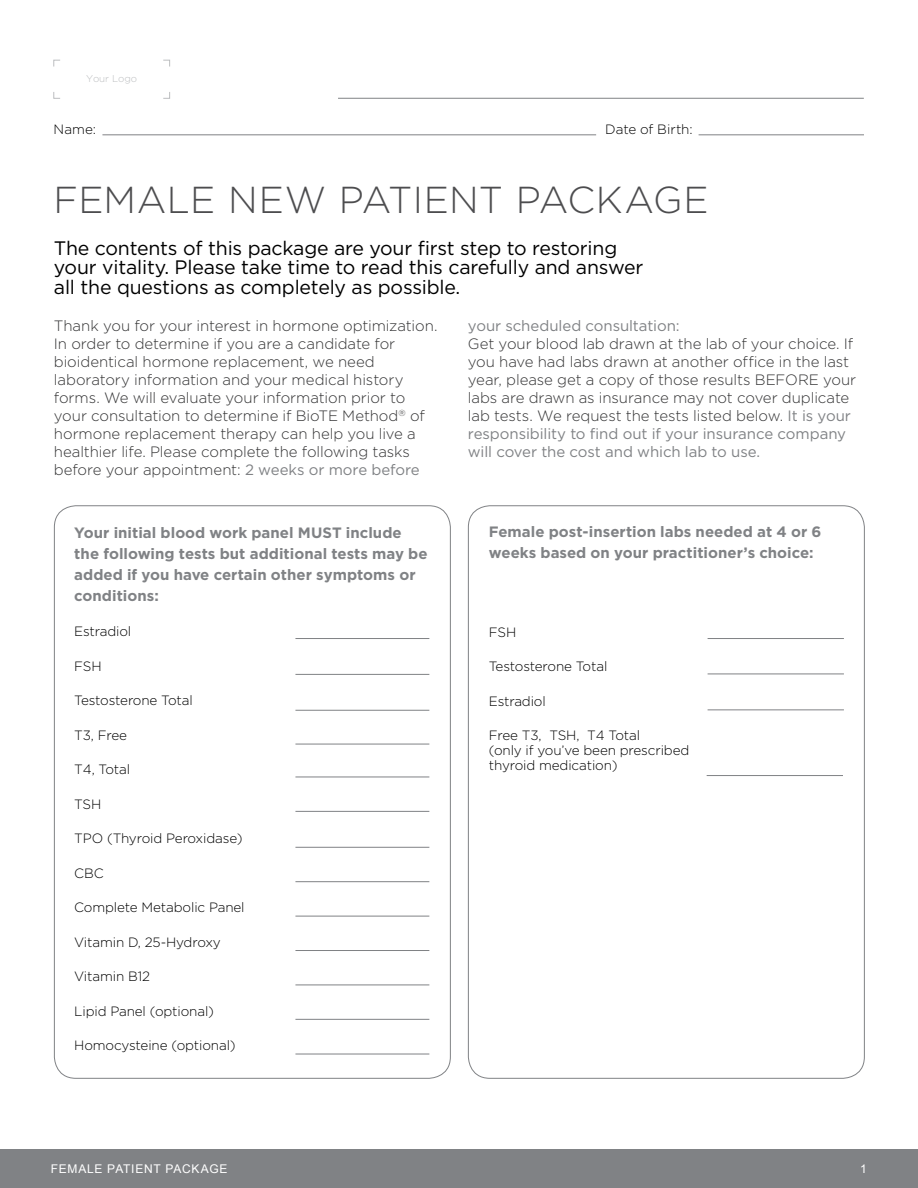
<style>
.page{position:relative;width:918px;height:1188px;background:#fff}
.page>*{position:absolute;margin:0;border:0;box-sizing:border-box;transform-origin:0 0}
.t1{font:300 37.5px "Gotham";letter-spacing:.005em;color:#4d4d4f}
.t2{font:19.5px/19.5px "Gotham";letter-spacing:-.01em;color:#000}
.t3{font:300 15px/18px "Gotham";letter-spacing:-.005em;color:#333334}
.t4{font:700 15px/21px "Gotham";color:#808285}
.t5{font:15px "Gotham";letter-spacing:-.005em;color:#808285}
.t6{font:300 13.5px/15px "Gotham";letter-spacing:-.01em;color:#000}
.t7{font:12px "Arial";letter-spacing:.06em;color:#fff}
.t8{font:300 9.9px "Gotham";letter-spacing:-.01em;color:#bcbec0}
.s1{font-weight:400;color:#808285}
</style>
<div class="page">
<div style="left:0;top:1150px;width:918px;height:38px;background:#808285"></div>
<hr style="left:102px;top:134px;width:494px;height:1px;background:#808285">
<hr style="left:699px;top:134px;width:165px;height:1px;background:#808285">
<hr style="left:338px;top:98px;width:526px;height:1px;background:#808285">
<svg style="left:163px;top:60px;width:7px;height:7px"></svg>
<svg style="left:163px;top:92px;width:7px;height:7px"></svg>
<svg style="left:53px;top:60px;width:7px;height:7px"></svg>
<svg style="left:53px;top:92px;width:7px;height:7px"></svg>
<hr style="left:708px;top:638px;width:136px;height:1px;background:#808285">
<hr style="left:708px;top:674px;width:136px;height:1px;background:#808285">
<hr style="left:708px;top:709px;width:136px;height:1px;background:#808285">
<hr style="left:295px;top:710px;width:134px;height:1px;background:#808285">
<hr style="left:295px;top:638px;width:134px;height:1px;background:#808285">
<hr style="left:295px;top:674px;width:134px;height:1px;background:#808285">
<hr style="left:295px;top:985px;width:134px;height:1px;background:#808285">
<hr style="left:295px;top:1019px;width:134px;height:1px;background:#808285">
<hr style="left:295px;top:916px;width:134px;height:1px;background:#808285">
<hr style="left:295px;top:950px;width:134px;height:1px;background:#808285">
<hr style="left:295px;top:847px;width:134px;height:1px;background:#808285">
<hr style="left:295px;top:881px;width:134px;height:1px;background:#808285">
<hr style="left:295px;top:777px;width:134px;height:1px;background:#808285">
<hr style="left:295px;top:811px;width:134px;height:1px;background:#808285">
<hr style="left:295px;top:744px;width:134px;height:1px;background:#808285">
<hr style="left:295px;top:1054px;width:134px;height:1px;background:#808285">
<hr style="left:707px;top:775px;width:136px;height:1px;background:#808285">
<p class="t8" style="left:86px;top:73px;width:52px">Your Logo</p>
<p class="t6" style="left:54px;top:122px;width:44px">Name:</p>
<p class="t6" style="left:605px;top:122px;width:89px">Date of Birth:</p>
<h1 class="t1" style="left:54px;top:179px;width:657px">FEMALE NEW PATIENT PACKAGE</h1>
<h2 class="t2" style="left:54px;top:238px;width:591px">The contents of this package are your first step to restoring your vitality. Please take time to read this carefully and answer all the questions as completely as possible.</h2>
<p class="t3" style="left:54px;top:316px;width:385px">Thank you for your interest in hormone optimization.<br>In order to determine if you are a candidate for bioidentical hormone replacement, we need laboratory information and your medical history forms. We will evaluate your information prior to your consultation to determine if BioTE Method<sup>®</sup> of hormone replacement therapy can help you live a healthier life. Please complete the following tasks before your appointment: <span class="s1">2 weeks or more before</span></p>
<p class="t5" style="left:468px;top:318px;width:213px">your scheduled consultation:</p>
<p class="t3" style="left:468px;top:335px;width:390px">Get your blood lab drawn at the lab of your choice. If you have had labs drawn at another office in the last year, please get a copy of those results BEFORE your labs are drawn as insurance may not cover duplicate lab tests. We request the tests listed below. <span class="s1">It is your responsibility to find out if your insurance company will cover the cost and which lab to use.</span></p>
<p class="t4" style="left:74px;top:522px;width:355px">Your initial blood work panel MUST include the following tests but additional tests may be added if you have certain other symptoms or conditions:</p>
<p class="t6" style="left:74px;top:624px;width:59px">Estradiol</p>
<p class="t6" style="left:74px;top:658px;width:29px">FSH</p>
<p class="t6" style="left:74px;top:693px;width:120px">Testosterone Total</p>
<p class="t6" style="left:74px;top:727px;width:54px">T3, Free</p>
<p class="t6" style="left:74px;top:762px;width:57px">T4, Total</p>
<p class="t6" style="left:74px;top:796px;width:29px">TSH</p>
<p class="t6" style="left:74px;top:831px;width:170px">TPO (Thyroid Peroxidase)</p>
<p class="t6" style="left:74px;top:865px;width:31px">CBC</p>
<p class="t6" style="left:74px;top:900px;width:172px">Complete Metabolic Panel</p>
<p class="t6" style="left:74px;top:934px;width:148px">Vitamin D, 25-Hydroxy</p>
<p class="t6" style="left:74px;top:969px;width:77px">Vitamin B12</p>
<p class="t6" style="left:74px;top:1003px;width:141px">Lipid Panel (optional)</p>
<p class="t6" style="left:74px;top:1038px;width:163px">Homocysteine (optional)</p>
<p class="t4" style="left:489px;top:521px;width:334px">Female post-insertion labs needed at 4 or 6 weeks based on your practitioner’s choice:</p>
<p class="t6" style="left:489px;top:624px;width:29px">FSH</p>
<p class="t6" style="left:489px;top:659px;width:120px">Testosterone Total</p>
<p class="t6" style="left:489px;top:693px;width:59px">Estradiol</p>
<p class="t6" style="left:489px;top:728px;width:202px">Free T3, TSH, T4 Total<br>(only if you’ve been prescribed thyroid medication)</p>
<p class="t7" style="left:51px;top:1161px;width:178px">FEMALE PATIENT PACKAGE</p>
<p class="t7" style="left:860px;top:1161px;width:8px">1</p>
</div>
